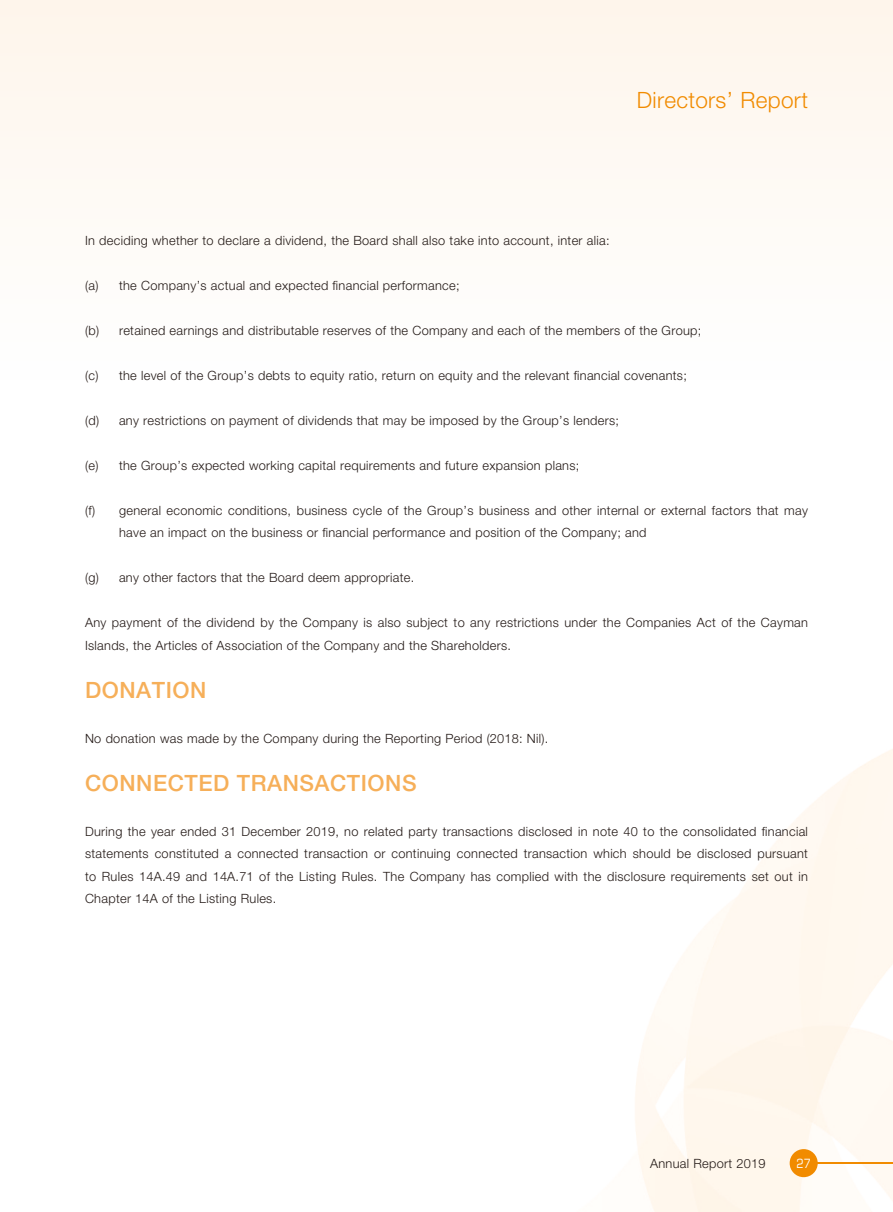
<style>
.page{position:relative;width:893px;height:1212px;background:#fff}
.page>*{position:absolute;margin:0;border:0;box-sizing:border-box;transform-origin:0 0}
.t1{font:500 22.5px "Helvetica Neue";letter-spacing:.025em;color:#f6af59}
.t2{font:300 22.5px "Helvetica Neue";letter-spacing:.015em;color:#f18b00}
.t3{font:300 12.75px/22.5px "Helvetica Neue";letter-spacing:.025em;color:#231916}
.t4{font:condensed 12.75px "Eurostile";color:#fff}
</style>
<div class="page">
<img style="left:635px;top:749px;width:258px;height:463px">
<div style="left:790px;top:1149px;width:28px;height:28px;background:#f18b00;border-radius:50%"></div>
<hr style="left:817px;top:1162px;width:76px;height:2px;background:#f18b00">
<div style="left:0;top:0;width:893px;height:381px;background:#fefaf5"></div>
<h1 class="t2" style="left:637px;top:86px;width:173px">Directors’ Report</h1>
<p class="t3" style="left:85px;top:229px;width:526px">In deciding whether to declare a dividend, the Board shall also take into account, inter alia:</p>
<p class="t3" style="left:85px;top:274px;width:376px">(a) the Company’s actual and expected financial performance;</p>
<p class="t3" style="left:85px;top:319px;width:618px">(b) retained earnings and distributable reserves of the Company and each of the members of the Group;</p>
<p class="t3" style="left:85px;top:364px;width:603px">(c) the level of the Group’s debts to equity ratio, return on equity and the relevant financial covenants;</p>
<p class="t3" style="left:85px;top:409px;width:535px">(d) any restrictions on payment of dividends that may be imposed by the Group’s lenders;</p>
<p class="t3" style="left:85px;top:454px;width:496px">(e) the Group’s expected working capital requirements and future expansion plans;</p>
<p class="t3" style="left:119px;top:499px;width:690px;text-indent:-34px">(f) general economic conditions, business cycle of the Group’s business and other internal or external factors that may have an impact on the business or financial performance and position of the Company; and</p>
<p class="t3" style="left:85px;top:566px;width:331px">(g) any other factors that the Board deem appropriate.</p>
<p class="t3" style="left:85px;top:611px;width:724px">Any payment of the dividend by the Company is also subject to any restrictions under the Companies Act of the Cayman<br>Islands, the Articles of Association of the Company and the Shareholders.</p>
<h1 class="t1" style="left:85px;top:676px;width:123px">DONATION</h1>
<p class="t3" style="left:85px;top:727px;width:465px">No donation was made by the Company during the Reporting Period (2018: Nil).</p>
<h1 class="t1" style="left:85px;top:769px;width:333px">CONNECTED TRANSACTIONS</h1>
<p class="t3" style="left:85px;top:820px;width:724px;text-align:justify">During the year ended 31 December 2019, no related party transactions disclosed in note 40 to the consolidated financial statements constituted a connected transaction or continuing connected transaction which should be disclosed pursuant to Rules 14A.49 and 14A.71 of the Listing Rules. The Company has complied with the disclosure requirements set out in Chapter 14A of the Listing Rules.</p>
<p class="t3" style="left:650px;top:1151px;width:117px">Annual Report 2019</p>
<p class="t4" style="left:796px;top:1155px;width:16px">27</p>
</div>
